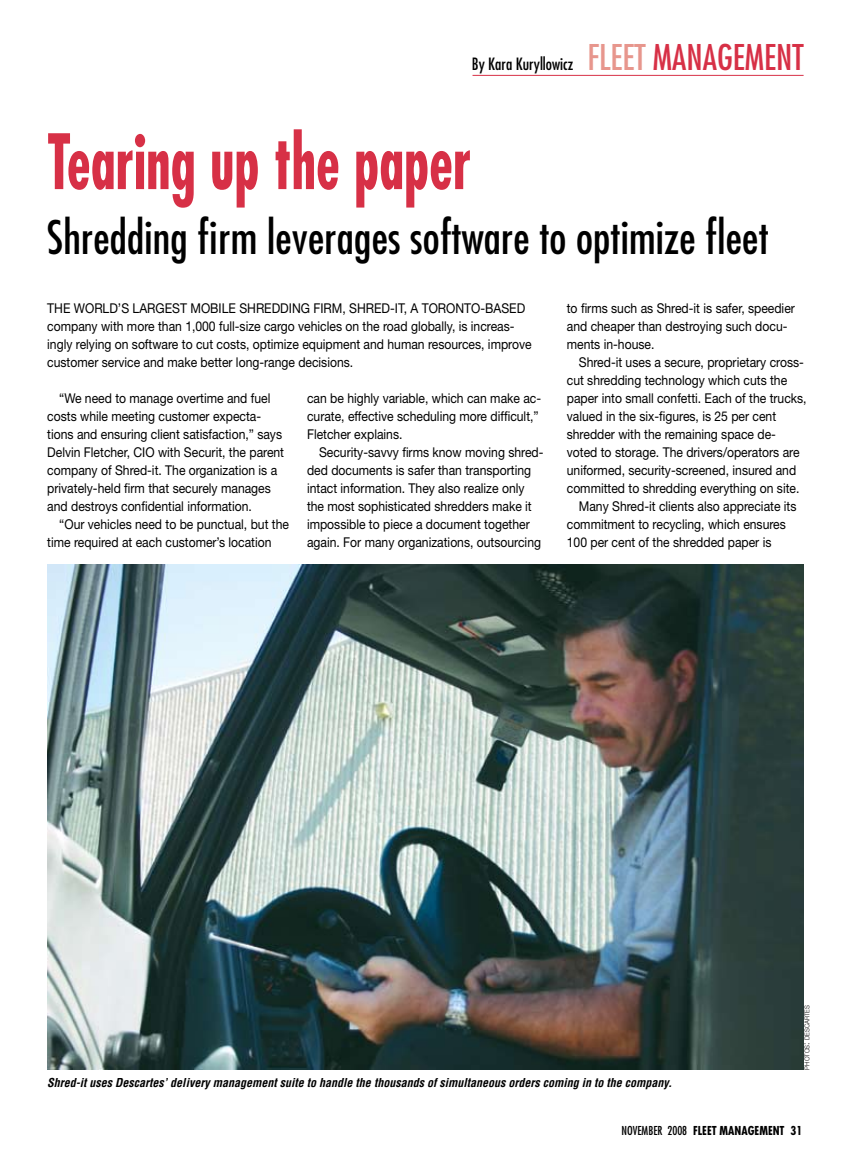
<style>
.page{position:relative;width:851px;height:1161px;background:#fff}
.page>*{position:absolute;margin:0;border:0;box-sizing:border-box;transform-origin:0 0}
.t1{font:700 condensed 74.1px "Futura";letter-spacing:.005em;color:#d73046;scale:.77 1}
.t2{font:condensed 45px "Futura";letter-spacing:.005em;color:#000}
.t3{font:condensed 34.5px "Futura";color:#d73046}
.t4{font:condensed 16.5px "Futura";color:#000}
.t5{font:13.5px/18px "Helvetica Neue";color:#000;scale:.9 1}
.t6{font:italic 700 condensed 12px "Helvetica";color:#000}
.t7{font:700 condensed 12px "Futura";color:#000}
.t8{font:300 6.9px "Helvetica Neue";color:#000;scale:.9 1}
.s1{font-size:34.5px;color:#e7968d}
.s2{font-size:34.5px;color:#d73046}
.s3{font-size:9.75px}
.s4{font-weight:400}
</style>
<div class="page">
<hr style="left:472px;top:75px;width:331px;height:1px;background:#d73046">
<img style="left:47px;top:564px;width:756px;height:506px">
<p class="t4" style="left:472px;top:54px;width:276px">By Kara Kuryllowicz <span class="s1">fleet</span> <span class="s2">managemen</span></p>
<h3 class="t3" style="left:792px;top:37px;width:13px">t</h3>
<h1 class="t1" style="left:47px;top:116px;width:552px">TEARING UP THE PAPER</h1>
<h2 class="t2" style="left:47px;top:210px;width:722px">Shredding firm leverages software to optimize fleet</h2>
<p class="t5" style="left:47px;top:299px;width:140px">The world’s largest</p>
<p class="t5" style="left:190px;top:299px;width:91px">mobile shreddi</p>
<p class="t5" style="left:47px;top:299px;width:539px;text-indent:245px">ng fi rm , Shred-it, a Toronto-based company with more than 1,000 full-size cargo vehicles on the road globally, is increas&shy;ingly relying on software to cut costs, optimize equipment and human resources, improve customer service and make better long-range decisions.</p>
<p class="t5" style="left:47px;top:389px;width:265px;text-indent:12px">“We need to manage overtime and fuel costs while meeting customer expecta&shy;tions and ensuring client satisfaction,” says Delvin Fletcher, CIO with Securit, the parent company of Shred-it. The organization is a privately-held firm that securely manages and destroys confidential information.</p>
<p class="t5" style="left:47px;top:515px;width:270px;text-indent:12px">“Our vehicles need to be punctual, but the time required at each customer’s location</p>
<p class="t5" style="left:307px;top:389px;width:262px">can be highly variable, which can make ac&shy;curate, effective scheduling more difficult,”<br>Fletcher explains.</p>
<p class="t5" style="left:307px;top:443px;width:264px;text-indent:12px">Security-savvy firms know moving shred&shy;ded documents is safer than transporting intact information. They also realize only the most sophisticated shredders make it impossible to piece a document together again. For many organizations, outsourcing</p>
<p class="t5" style="left:566px;top:299px;width:255px">to firms such as Shred-it is safer, speedier and cheaper than destroying such docu&shy;ments in-house.</p>
<p class="t5" style="left:578px;top:353px;width:252px">Shred-it uses a secure, proprietary cross-</p>
<p class="t5" style="left:566px;top:371px;width:246px">cut shredding technology which cuts the</p>
<p class="t5" style="left:566px;top:389px;width:268px">paper into small confetti. Each of the trucks,</p>
<p class="t5" style="left:566px;top:407px;width:234px">valued in the six-figures, is 25 per cent</p>
<p class="t5" style="left:566px;top:425px;width:234px">shredder with the remaining space de-</p>
<p class="t5" style="left:566px;top:443px;width:260px">voted to storage. The drivers/operators are</p>
<p class="t5" style="left:566px;top:461px;width:256px">uniformed, security-screened, insured and</p>
<p class="t5" style="left:566px;top:479px;width:260px">committed to shredding everything on site.</p>
<p class="t5" style="left:578px;top:497px;width:243px">Many Shred-it clients also appreciate its</p>
<p class="t5" style="left:566px;top:515px;width:245px">commitment to recycling, which ensures</p>
<p class="t5" style="left:566px;top:533px;width:229px">100 per cent of the shredded paper is</p>
<p class="t8" style="left:802px;top:1070px;width:73px;rotate:-90deg">photos<span class="s3">:</span> descartes</p>
<p class="t6" style="left:47px;top:1075px;width:626px">Shred-it uses Descartes’ delivery management suite to handle the thousands of simultaneous orders coming in to the company.</p>
<p class="t7" style="left:621px;top:1123px;width:182px"><span class="s4">NOVEMBER 2008</span> FLEET MANAGEMENT 31</p>
</div>
